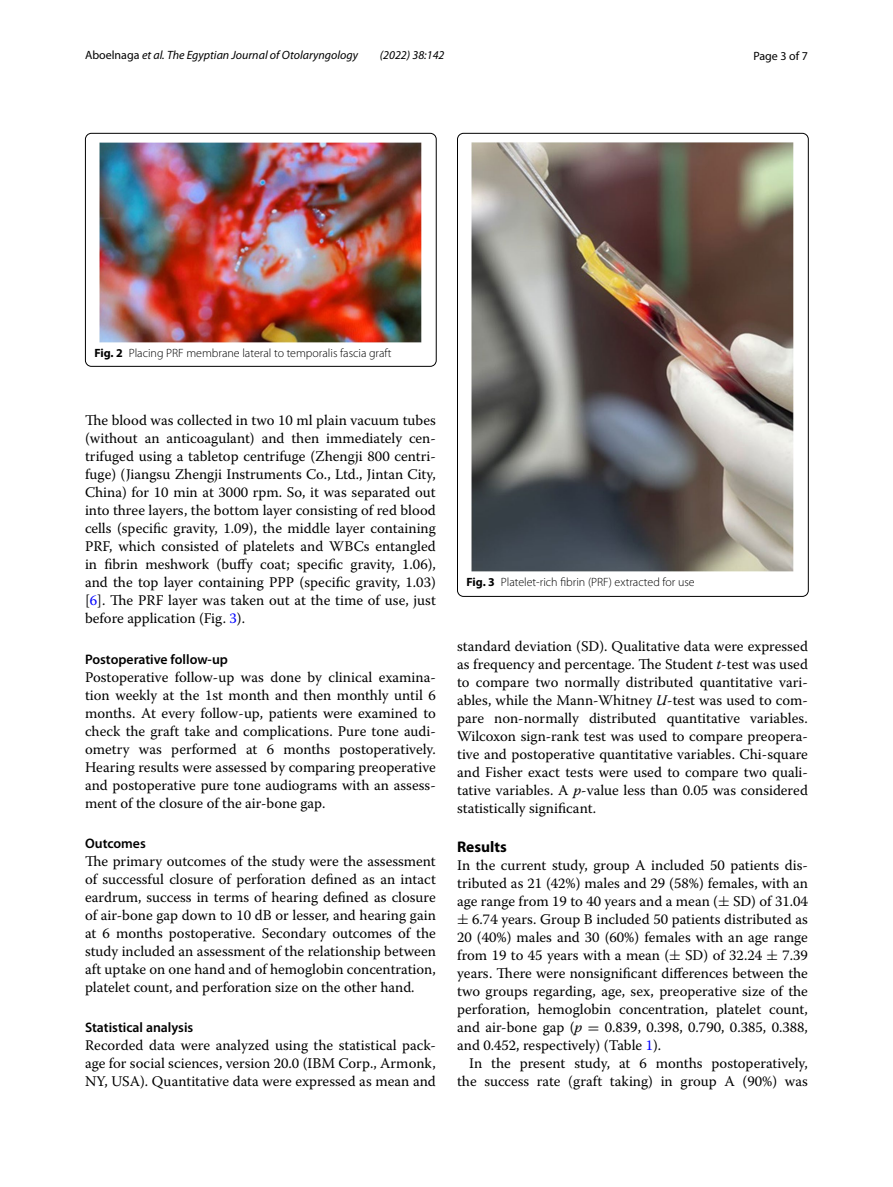
<style>
.page{position:relative;width:893px;height:1187px;background:#fff}
.page>*{position:absolute;margin:0;border:0;box-sizing:border-box;transform-origin:0 0}
.t1{font:700 15.45px "Myriad Pro";color:#000}
.t2{font:14.7px/18px "Warnock Pro";color:#000;text-align:justify}
.t3{font:600 13.8px "Myriad Pro";color:#000}
.t4{font:300 12px "Myriad Pro";color:#000}
.t5{font:italic 12px "Myriad Pro";color:#000}
.t6{font:12px "Myriad Pro";color:#000}
.s1{font-style:normal}
.s2{font-weight:700}
.s3{color:#00f}
.s4{font-style:italic}
.s5{font-family:"MTSY"}
</style>
<div class="page">
<img style="left:100px;top:142px;width:322px;height:200px">
<div style="left:85px;top:133px;width:351px;height:233px;border:1px solid #000;border-radius:6px"></div>
<img style="left:472px;top:142px;width:322px;height:429px">
<p class="t5" style="left:85px;top:48px;width:274px"><span class="s1">Aboelnaga</span> et al. The Egyptian Journal of Otolaryngology</p>
<p class="t5" style="left:380px;top:48px;width:66px">(2022) 38:142</p>
<p class="t6" style="left:753px;top:48px;width:56px">Page 3 of 7</p>
<p class="t4" style="left:94px;top:346px;width:299px"><span class="s2">Fig. 2</span> Placing PRF membrane lateral to temporalis fascia graft</p>
<p class="t2" style="left:85px;top:411px;width:352px">The blood was collected in two 10 ml plain vacuum tubes (without an anticoagulant) and then immediately cen&shy;trifuged using a tabletop centrifuge (Zhengji 800 centri&shy;fuge) (Jiangsu Zhengji Instruments Co., Ltd., Jintan City, China) for 10 min at 3000 rpm. So, it was separated out into three layers, the bottom layer consisting of red blood cells (specific gravity, 1.09), the middle layer containing PRF, which consisted of platelets and WBCs entangled in fibrin meshwork (buffy coat; specific gravity, 1.06), and the top layer containing PPP (specific gravity, 1.03) [<span class="s3">6</span>]. The PRF layer was taken out at the time of use, just before application (Fig. <span class="s3">3</span>).</p>
<p class="t3" style="left:85px;top:650px;width:144px">Postoperative follow‑up</p>
<p class="t2" style="left:85px;top:667px;width:352px">Postoperative follow-up was done by clinical examina&shy;tion weekly at the 1st month and then monthly until 6 months. At every follow-up, patients were examined to check the graft take and complications. Pure tone audi&shy;ometry was performed at 6 months postoperatively.<br>Hearing results were assessed by comparing preoperative and postoperative pure tone audiograms with an assess&shy;ment of the closure of the air-bone gap.</p>
<p class="t3" style="left:85px;top:834px;width:62px">Outcomes</p>
<p class="t2" style="left:85px;top:851px;width:352px">The primary outcomes of the study were the assessment of successful closure of perforation defined as an intact eardrum, success in terms of hearing defined as closure of air-bone gap down to 10 dB or lesser, and hearing gain at 6 months postoperative. Secondary outcomes of the study included an assessment of the relationship between aft uptake on one hand and of hemoglobin concentration, platelet count, and perforation size on the other hand.</p>
<p class="t3" style="left:85px;top:1018px;width:110px">Statistical analysis</p>
<p class="t2" style="left:85px;top:1035px;width:352px">Recorded data were analyzed using the statistical pack&shy;age for social sciences, version 20.0 (IBM Corp., Armonk, NY, USA). Quantitative data were expressed as mean and</p>
<p class="t4" style="left:466px;top:575px;width:230px"><span class="s2">Fig. 3</span> Platelet-rich fibrin (PRF) extracted for use</p>
<p class="t2" style="left:457px;top:636px;width:352px">standard deviation (SD). Qualitative data were expressed as frequency and percentage. The Student <span class="s4">t</span>-test was used to compare two normally distributed quantitative vari&shy;ables, while the Mann-Whitney <span class="s4">U</span>-test was used to com&shy;pare non-normally distributed quantitative variables.<br>Wilcoxon sign-rank test was used to compare preopera&shy;tive and postoperative quantitative variables. Chi-square and Fisher exact tests were used to compare two quali&shy;tative variables. A <span class="s4">p</span>-value less than 0.05 was considered statistically significant.</p>
<p class="t1" style="left:457px;top:836px;width:51px">Results</p>
<p class="t2" style="left:457px;top:855px;width:352px">In the current study, group A included 50 patients dis&shy;tributed as 21 (42%) males and 29 (58%) females, with an age range from 19 to 40 years and a mean (<span class="s5">±</span> SD) of 31.04 <span class="s5">±</span> 6.74 years. Group B included 50 patients distributed as 20 (40%) males and 30 (60%) females with an age range from 19 to 45 years with a mean (<span class="s5">±</span> SD) of 32.24 <span class="s5">±</span> 7.39 years. There were nonsignificant differences between the two groups regarding, age, sex, preoperative size of the perforation, hemoglobin concentration, platelet count, and air-bone gap (<span class="s4">p</span> <span class="s5">=</span> 0.839, 0.398, 0.790, 0.385, 0.388, and 0.452, respectively) (Table <span class="s3">1</span>).</p>
<p class="t2" style="left:457px;top:1053px;width:352px;text-align:right">In the present study, at 6 months postoperatively, the success rate (graft taking) in group A (90%) was</p>
</div>
